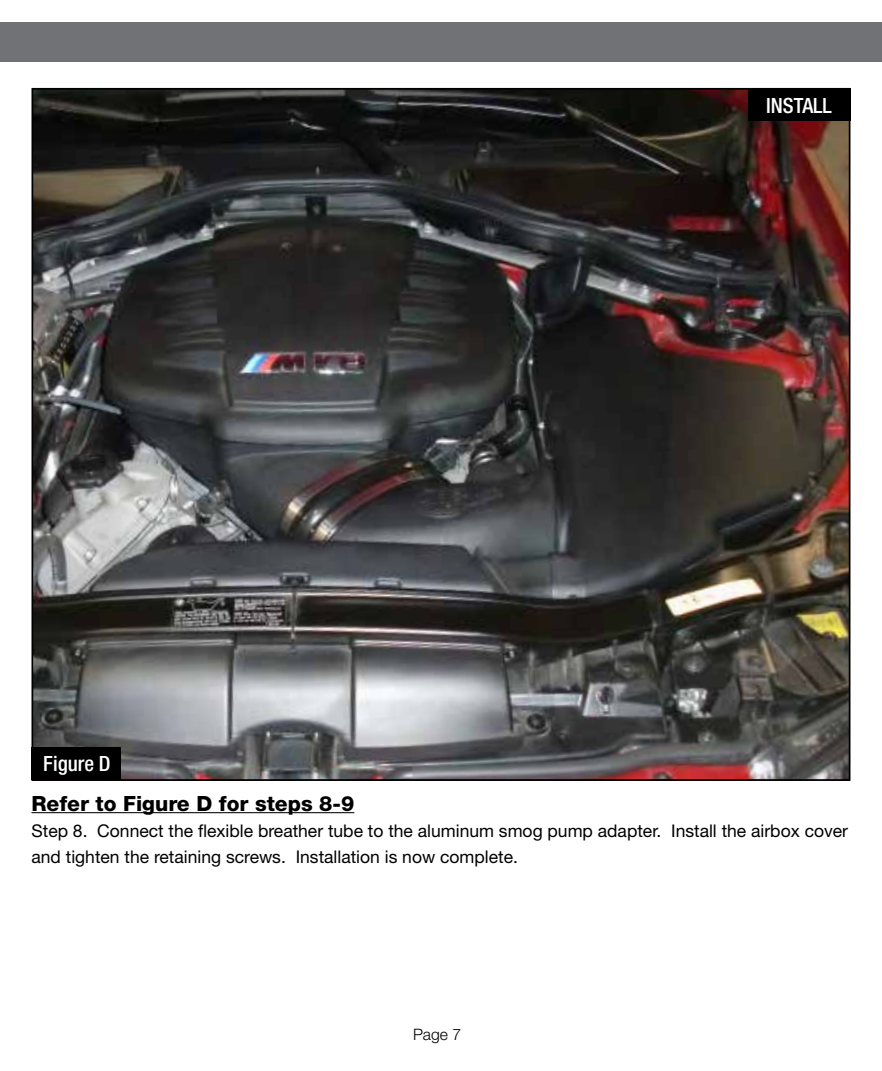
<style>
.page{position:relative;width:882px;height:1071px;background:#fff}
.page>*{position:absolute;margin:0;border:0;box-sizing:border-box;transform-origin:0 0}
.t1{font:800 21px "Helvetica Neue";color:#000}
.t2{font:500 condensed 21px "Helvetica Neue";color:#fff}
.t3{font:17.5px/26.2px "Helvetica Neue";color:#000}
.t4{font:300 15.75px "Helvetica Neue";color:#000}
</style>
<div class="page">
<div style="left:0;top:23px;width:882px;height:39px;background:#717275"></div>
<hr style="left:32px;top:812px;width:322px;height:1px;background:#000">
<img style="left:35px;top:91px;width:812px;height:687px">
<div style="left:32px;top:747px;width:89px;height:33px;background:#000"></div>
<div style="left:748px;top:88px;width:102px;height:33px;background:#000"></div>
<p class="t2" style="left:43px;top:751px;width:69px">Figure D</p>
<p class="t2" style="left:766px;top:93px;width:67px">INSTALL</p>
<p class="t1" style="left:32px;top:791px;width:324px">Refer to Figure D for steps 8-9</p>
<p class="t3" style="left:32px;top:818px;width:818px">Step 8. Connect the flexible breather tube to the aluminum smog pump adapter. Install the airbox cover and tighten the retaining screws. Installation is now complete.</p>
<p class="t4" style="left:413px;top:1024px;width:50px">Page 7</p>
</div>
